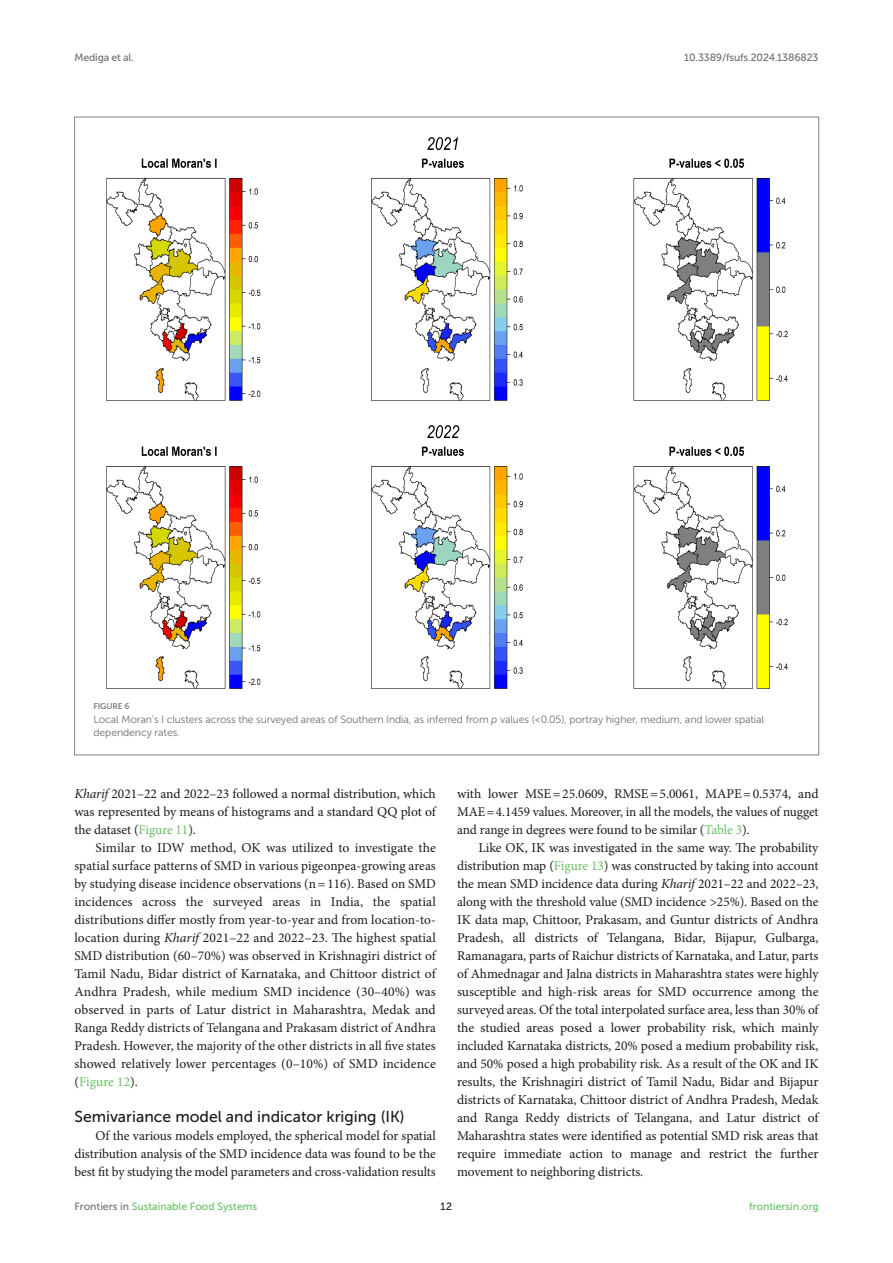
<style>
.page{position:relative;width:893px;height:1263px;background:#fff}
.page>*{position:absolute;margin:0;border:0;box-sizing:border-box;transform-origin:0 0}
.HEAD_3{font:15.75px "Museo Sans 500";color:#1b1c1b}
.TEXT{font:13.5px/18px "Minion Pro";letter-spacing:-.005em;color:#1b1c1b;text-align:justify}
.TEXT_FLUSH{font:13.5px/18px "Minion Pro";letter-spacing:-.005em;color:#1b1c1b;text-align:justify}
.FIG_LEG{font:10.5px/13.5px "Museo Sans 300";letter-spacing:-.01em;color:#706f70}
.t1{font:10.5px "Museo Sans 500";color:#65c161}
.t2{font:10.5px "Museo Sans 500";letter-spacing:-.015em;color:#706f70}
.t3{font:10.5px "Museo Sans 500";color:#1b1c1b}
.FIG_HD{font:8.25px "Museo Sans 700";letter-spacing:-.01em;color:#7e7f7f}
.s1{font-style:italic}
.s2{color:#65c161}
.s3{color:#706f70}
</style>
<div class="page">
<img style="left:106px;top:137px;width:682px;height:552px">
<p class="t2" style="left:74px;top:51px;width:61px">Mediga et al.</p>
<p class="t2" style="left:684px;top:51px;width:136px">10.3389/fsufs.2024.1386823</p>
<p class="FIG_HD" style="left:94px;top:701px;width:37px">FIGURE 6</p>
<p class="FIG_LEG" style="left:94px;top:712px;width:672px">Local Moran’s I clusters across the surveyed areas of Southern India, as inferred from <span class="s1">p</span> values (&lt;0.05), portray higher, medium, and lower spatial dependency rates.</p>
<p class="TEXT" style="left:74px;top:785px;width:363px"><span class="s1">Kharif</span> 2021–22 and 2022–23 followed a normal distribution, which was represented by means of histograms and a standard QQ plot of the dataset (<span class="s2">Figure 11</span>).</p>
<p class="TEXT" style="left:74px;top:839px;width:363px;text-indent:21px">Similar to IDW method, OK was utilized to investigate the spatial surface patterns of SMD in various pigeonpea-growing areas by studying disease incidence observations (n=116). Based on SMD incidences across the surveyed areas in India, the spatial distributions differ mostly from year-to-year and from location-to&shy;location during <span class="s1">Kharif</span> 2021–22 and 2022–23. The highest spatial SMD distribution (60–70%) was observed in Krishnagiri district of Tamil Nadu, Bidar district of Karnataka, and Chittoor district of Andhra Pradesh, while medium SMD incidence (30–40%) was observed in parts of Latur district in Maharashtra, Medak and Ranga Reddy districts of Telangana and Prakasam district of Andhra Pradesh. However, the majority of the other districts in all five states showed relatively lower percentages (0–10%) of SMD incidence (<span class="s2">Figure 12</span>).</p>
<p class="HEAD_3" style="left:74px;top:1108px;width:332px">Semivariance model and indicator kriging (IK)</p>
<p class="TEXT_FLUSH" style="left:74px;top:1127px;width:363px;text-indent:21px">Of the various models employed, the spherical model for spatial distribution analysis of the SMD incidence data was found to be the best fit by studying the model parameters and cross-validation results</p>
<p class="TEXT_FLUSH" style="left:457px;top:785px;width:363px">with lower MSE=25.0609, RMSE=5.0061, MAPE=0.5374, and MAE=4.1459 values. Moreover, in all the models, the values of nugget and range in degrees were found to be similar (<span class="s2">Table 3</span>).</p>
<p class="TEXT" style="left:457px;top:839px;width:363px;text-indent:21px">Like OK, IK was investigated in the same way. The probability distribution map (<span class="s2">Figure 13</span>) was constructed by taking into account the mean SMD incidence data during <span class="s1">Kharif</span> 2021–22 and 2022–23, along with the threshold value (SMD incidence &gt;25%). Based on the IK data map, Chittoor, Prakasam, and Guntur districts of Andhra Pradesh, all districts of Telangana, Bidar, Bijapur, Gulbarga, Ramanagara, parts of Raichur districts of Karnataka, and Latur, parts of Ahmednagar and Jalna districts in Maharashtra states were highly susceptible and high-risk areas for SMD occurrence among the surveyed areas. Of the total interpolated surface area, less than 30% of the studied areas posed a lower probability risk, which mainly included Karnataka districts, 20% posed a medium probability risk, and 50% posed a high probability risk. As a result of the OK and IK results, the Krishnagiri district of Tamil Nadu, Bidar and Bijapur districts of Karnataka, Chittoor district of Andhra Pradesh, Medak and Ranga Reddy districts of Telangana, and Latur district of Maharashtra states were identified as potential SMD risk areas that require immediate action to manage and restrict the further movement to neighboring districts.</p>
<p class="t1" style="left:74px;top:1200px;width:184px"><span class="s3">Frontiers in</span> Sustainable Food Systems</p>
<p class="t3" style="left:441px;top:1200px;width:13px">12</p>
<p class="t1" style="left:749px;top:1200px;width:71px">frontiersin.org</p>
</div>
